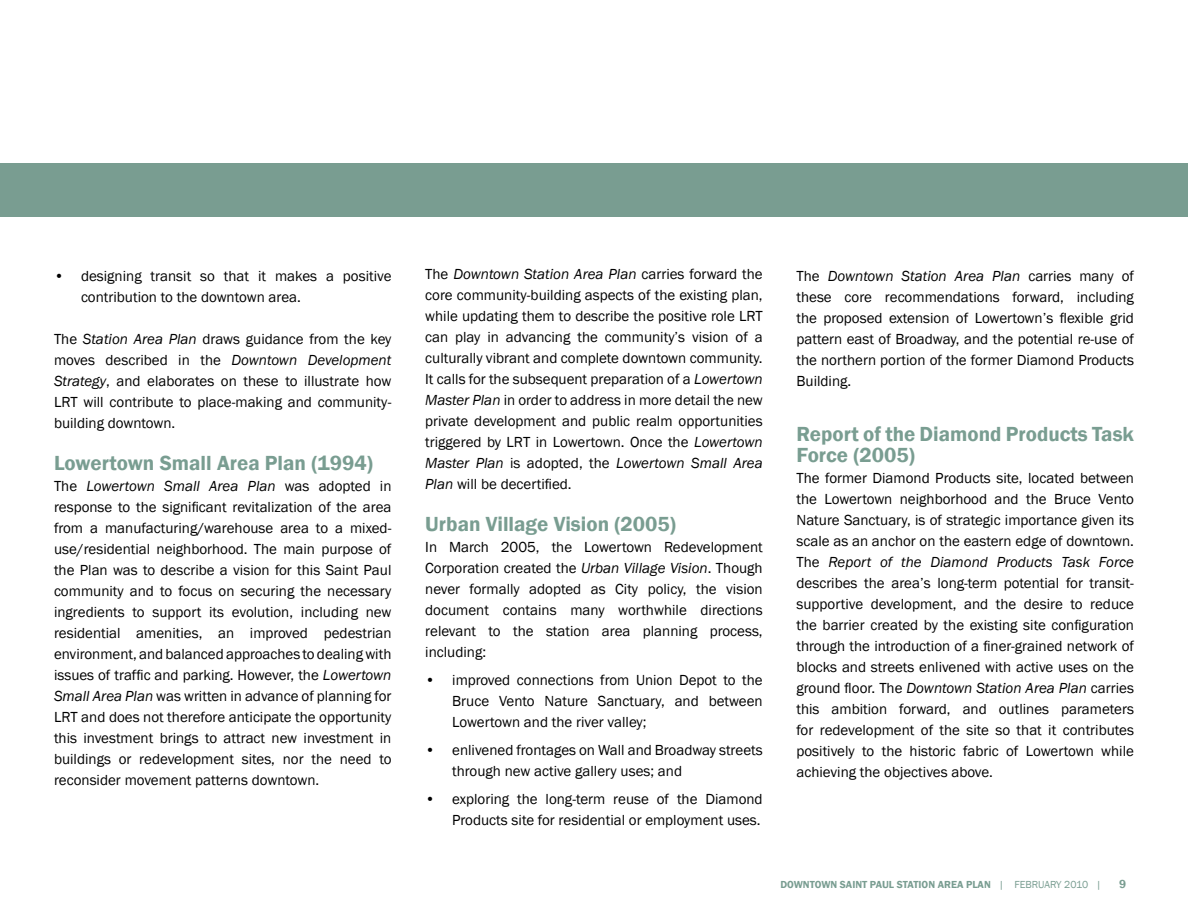
<style>
.page{position:relative;width:1188px;height:918px;background:#fff}
.page>*{position:absolute;margin:0;border:0;box-sizing:border-box;transform-origin:0 0}
.t1{font:600 21px/21px "Franklin Gothic";color:#799d91}
.t2{font:15px/21px "Franklin Gothic";color:#000;text-align:justify}
.t3{font:600 12px "Franklin Gothic";color:#799d91}
.t4{font:600 10.5px "Franklin Gothic";color:#799d91}
.t5{font:10.5px "Franklin Gothic";color:#799d91}
.s1{font-style:italic}
.s2{font-weight:400}
</style>
<div class="page">
<div style="left:0;top:164px;width:1188px;height:54px;background:#799d91"></div>
<p class="t2" style="left:81px;top:265px;width:312px;text-indent:-27px">• designing transit so that it makes a positive contribution to the downtown area.</p>
<p class="t2" style="left:54px;top:328px;width:339px">The <span class="s1">Station Area Plan</span> draws guidance from the key moves described in the <span class="s1">Downtown Development Strategy</span>, and elaborates on these to illustrate how LRT will contribute to place-making and community&shy;building downtown.</p>
<h1 class="t1" style="left:54px;top:452px;width:320px">Lowertown Small Area Plan (1994)</h1>
<p class="t2" style="left:54px;top:475px;width:339px">The <span class="s1">Lowertown Small Area Plan</span> was adopted in response to the significant revitalization of the area from a manufacturing/warehouse area to a mixed&shy;use/residential neighborhood. The main purpose of the Plan was to describe a vision for this Saint Paul community and to focus on securing the necessary ingredients to support its evolution, including new residential amenities, an improved pedestrian environment, and balanced approaches to dealing with issues of traffic and parking. However, the <span class="s1">Lowertown Small Area Plan</span> was written in advance of planning for LRT and does not therefore anticipate the opportunity this investment brings to attract new investment in buildings or redevelopment sites, nor the need to reconsider movement patterns downtown.</p>
<p class="t2" style="left:425px;top:264px;width:339px">The <span class="s1">Downtown Station Area Plan</span> carries forward the core community-building aspects of the existing plan, while updating them to describe the positive role LRT can play in advancing the community’s vision of a culturally vibrant and complete downtown community.<br>It calls for the subsequent preparation of a <span class="s1">Lowertown Master Plan</span> in order to address in more detail the new private development and public realm opportunities triggered by LRT in Lowertown. Once the <span class="s1">Lowertown Master Plan</span> is adopted, the <span class="s1">Lowertown Small Area Plan</span> will be decertified.</p>
<h1 class="t1" style="left:425px;top:514px;width:252px">Urban Village Vision (2005)</h1>
<p class="t2" style="left:425px;top:537px;width:339px">In March 2005, the Lowertown Redevelopment Corporation created the <span class="s1">Urban Village Vision</span>. Though never formally adopted as City policy, the vision document contains many worthwhile directions relevant to the station area planning process, including:</p>
<p class="t2" style="left:452px;top:670px;width:312px;text-indent:-27px">• improved connections from Union Depot to the Bruce Vento Nature Sanctuary, and between Lowertown and the river valley;</p>
<p class="t2" style="left:452px;top:740px;width:312px;text-indent:-27px">• enlivened frontages on Wall and Broadway streets through new active gallery uses; and</p>
<p class="t2" style="left:425px;top:788px;width:339px;text-align:right">• exploring the long-term reuse of the Diamond<br>Products site for residential or employment uses.</p>
<p class="t2" style="left:796px;top:265px;width:339px">The <span class="s1">Downtown Station Area Plan</span> carries many of these core recommendations forward, including the proposed extension of Lowertown’s flexible grid pattern east of Broadway, and the potential re-use of the northern portion of the former Diamond Products Building.</p>
<h1 class="t1" style="left:796px;top:424px;width:339px">Report of the Diamond Products Task<br>Force (2005)</h1>
<p class="t2" style="left:796px;top:468px;width:339px">The former Diamond Products site, located between the Lowertown neighborhood and the Bruce Vento Nature Sanctuary, is of strategic importance given its scale as an anchor on the eastern edge of downtown.<br>The <span class="s1">Report of the Diamond Products Task Force </span>describes the area’s long-term potential for transit&shy;supportive development, and the desire to reduce the barrier created by the existing site configuration through the introduction of a finer-grained network of blocks and streets enlivened with active uses on the ground floor. The <span class="s1">Downtown Station Area Plan</span> carries this ambition forward, and outlines parameters for redevelopment of the site so that it contributes positively to the historic fabric of Lowertown while achieving the objectives above.</p>
<p class="t4" style="left:780px;top:878px;width:125px">Downtown Sai nt Paul Statio</p>
<p class="t4" style="left:928px;top:878px;width:99px">n Ar ea Plan <span class="s2">| Februar</span></p>
<p class="t5" style="left:1056px;top:878px;width:46px">y 2010 |</p>
<p class="t3" style="left:1119px;top:876px;width:9px">9</p>
</div>
